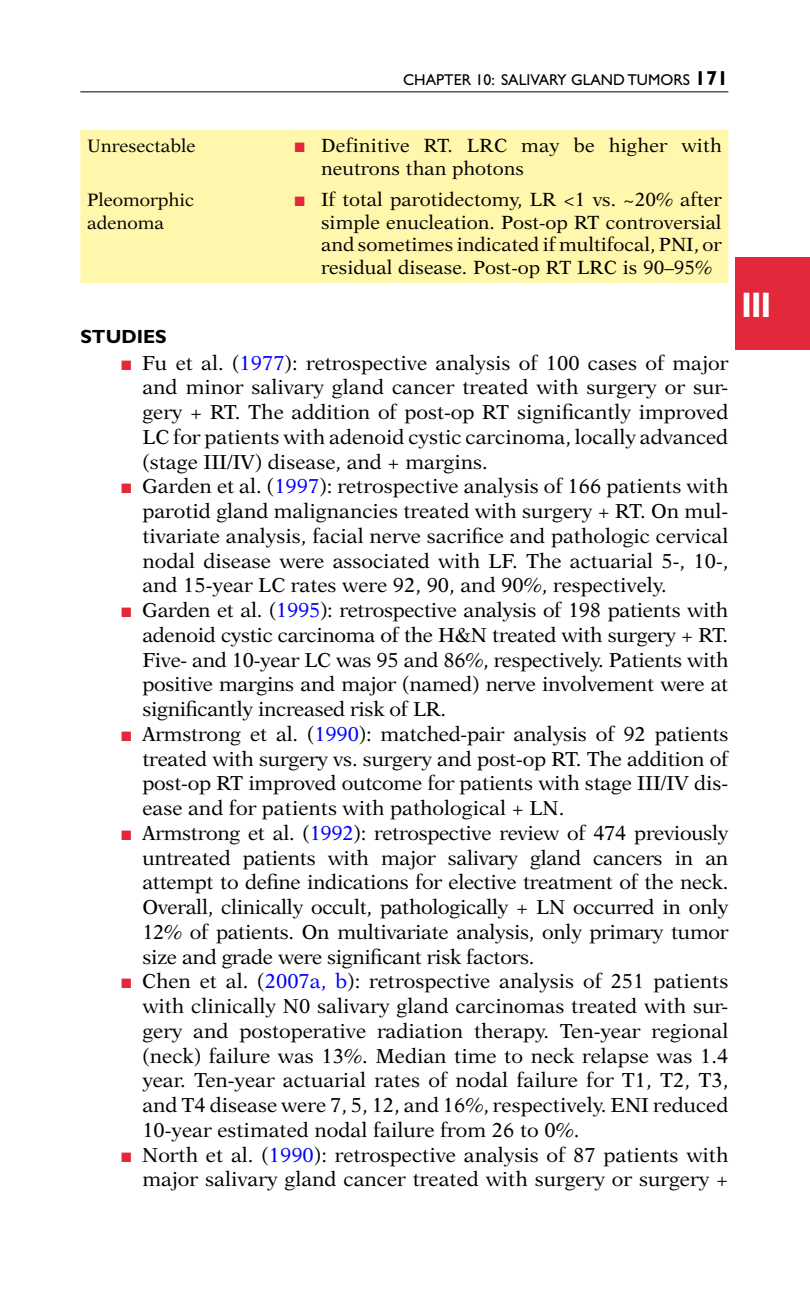
<style>
.page{position:relative;width:810px;height:1296px;background:#fff}
.page>*{position:absolute;margin:0;border:0;box-sizing:border-box;transform-origin:0 0}
.t1{font:900 condensed 36px "Myriad";color:#fff}
.t2{font:20.25px "New Aster";color:#000}
.t3{font:19.12px/22.5px "New Aster";color:#000}
.t4{font:700 19.12px "Gill Sans";color:#000}
.t5{font:18px/22.5px "New Aster";color:#000}
.t6{font:15.75px "Gill Sans";color:#000}
.s1{font-weight:700;font-size:20.25px}
.s2{font-family:"Mathematical Pi Six";font-size:13.5px;color:#e4283b}
.s3{color:#0000fa}
</style>
<div class="page">
<hr style="left:80px;top:91px;width:648px;height:1px;background:#000">
<div style="left:735px;top:257px;width:75px;height:93px;background:#e4283b"></div>
<div style="left:80px;top:130px;width:648px;height:153px;background:#fff7ab"></div>
<p class="t6" style="left:403px;top:70px;width:327px">CHAPTER 10:SALIVARY GLAND TUMORS <span class="s1">171</span></p>
<p class="t5" style="left:87px;top:135px;width:110px">Unresectable</p>
<p class="t3" style="left:321px;top:135px;width:402px;text-indent:-27px"><span class="s2">J</span> Definitive RT. LRC may be higher with neutrons than photons</p>
<p class="t5" style="left:87px;top:189px;width:109px">Pleomorphic adenoma</p>
<p class="t3" style="left:321px;top:189px;width:402px;text-align:justify;text-indent:-27px"><span class="s2">J</span> If total parotidectomy, LR &lt;1 vs. ~20% after simple enucleation. Post-op RT controversial and sometimes indicated if multifocal, PNI, or residual disease. Post-op RT LRC is 90–95%</p>
<p class="t4" style="left:80px;top:325px;width:88px">STUDI ES</p>
<p class="t2" style="left:121px;top:351px;width:609px"><span class="s2">J</span> Fu et al. (<span class="s3">1977</span>): retrospective analysis of 100 cases of major</p>
<p class="t2" style="left:142px;top:375px;width:588px">and minor salivary gland cancer treated with surgery or sur-</p>
<p class="t2" style="left:142px;top:400px;width:588px">gery + RT. The addition of post-op RT significantly improved</p>
<p class="t2" style="left:142px;top:425px;width:587px">LC for patients with adenoid cystic carcinoma, locally advanced</p>
<p class="t2" style="left:142px;top:450px;width:347px">(stage III/IV) disease, and + margins.</p>
<p class="t2" style="left:121px;top:474px;width:609px"><span class="s2">J</span> Garden et al. (<span class="s3">1997</span>): retrospective analysis of 166 patients with</p>
<p class="t2" style="left:142px;top:499px;width:588px">parotid gland malignancies treated with surgery + RT. On mul-</p>
<p class="t2" style="left:142px;top:524px;width:587px">tivariate analysis, facial nerve sacrifice and pathologic cervical</p>
<p class="t2" style="left:142px;top:549px;width:588px">nodal disease were associated with LF. The actuarial 5-, 10-,</p>
<p class="t2" style="left:142px;top:573px;width:526px">and 15-year LC rates were 92, 90, and 90%, respectively.</p>
<p class="t2" style="left:121px;top:598px;width:609px"><span class="s2">J</span> Garden et al. (<span class="s3">1995</span>): retrospective analysis of 198 patients with</p>
<p class="t2" style="left:142px;top:623px;width:587px">adenoid cystic carcinoma of the H&amp;N treated with surgery + RT.</p>
<p class="t2" style="left:142px;top:648px;width:588px">Five- and 10-year LC was 95 and 86%, respectively. Patients with</p>
<p class="t2" style="left:142px;top:672px;width:588px">positive margins and major (named) nerve involvement were at</p>
<p class="t2" style="left:142px;top:697px;width:305px">significantly increased risk of LR.</p>
<p class="t2" style="left:121px;top:722px;width:609px"><span class="s2">J</span> Armstrong et al. (<span class="s3">1990</span>): matched-pair analysis of 92 patients</p>
<p class="t2" style="left:142px;top:747px;width:588px">treated with surgery vs. surgery and post-op RT. The addition of</p>
<p class="t2" style="left:142px;top:771px;width:588px">post-op RT improved outcome for patients with stage III/IV dis-</p>
<p class="t2" style="left:142px;top:796px;width:424px">ease and for patients with pathological + LN.</p>
<p class="t2" style="left:121px;top:821px;width:609px"><span class="s2">J</span> Armstrong et al. (<span class="s3">1992</span>): retrospective review of 474 previously</p>
<p class="t2" style="left:142px;top:846px;width:587px">untreated patients with major salivary gland cancers in an</p>
<p class="t2" style="left:142px;top:870px;width:588px">attempt to define indications for elective treatment of the neck.</p>
<p class="t2" style="left:142px;top:895px;width:587px">Overall, clinically occult, pathologically + LN occurred in only</p>
<p class="t2" style="left:142px;top:920px;width:588px">12% of patients. On multivariate analysis, only primary tumor</p>
<p class="t2" style="left:142px;top:945px;width:393px">size and grade were significant risk factors.</p>
<p class="t2" style="left:121px;top:969px;width:609px"><span class="s2">J</span> Chen et al. (<span class="s3">2007a, b</span>): retrospective analysis of 251 patients</p>
<p class="t2" style="left:142px;top:994px;width:588px">with clinically N0 salivary gland carcinomas treated with sur-</p>
<p class="t2" style="left:142px;top:1019px;width:587px">gery and postoperative radiation therapy. Ten-year regional</p>
<p class="t2" style="left:142px;top:1044px;width:587px">(neck) failure was 13%. Median time to neck relapse was 1.4</p>
<p class="t2" style="left:142px;top:1068px;width:588px">year. Ten-year actuarial rates of nodal failure for T1, T2, T3,</p>
<p class="t2" style="left:142px;top:1093px;width:588px">and T4 disease were 7, 5, 12, and 16%, respectively. ENI reduced</p>
<p class="t2" style="left:142px;top:1118px;width:438px">10-year estimated nodal failure from 26 to 0%.</p>
<p class="t2" style="left:121px;top:1143px;width:609px"><span class="s2">J</span> North et al. (<span class="s3">1990</span>): retrospective analysis of 87 patients with</p>
<p class="t2" style="left:142px;top:1167px;width:587px">major salivary gland cancer treated with surgery or surgery +</p>
<h1 class="t1" style="left:742px;top:287px;width:31px">III</h1>
</div>
